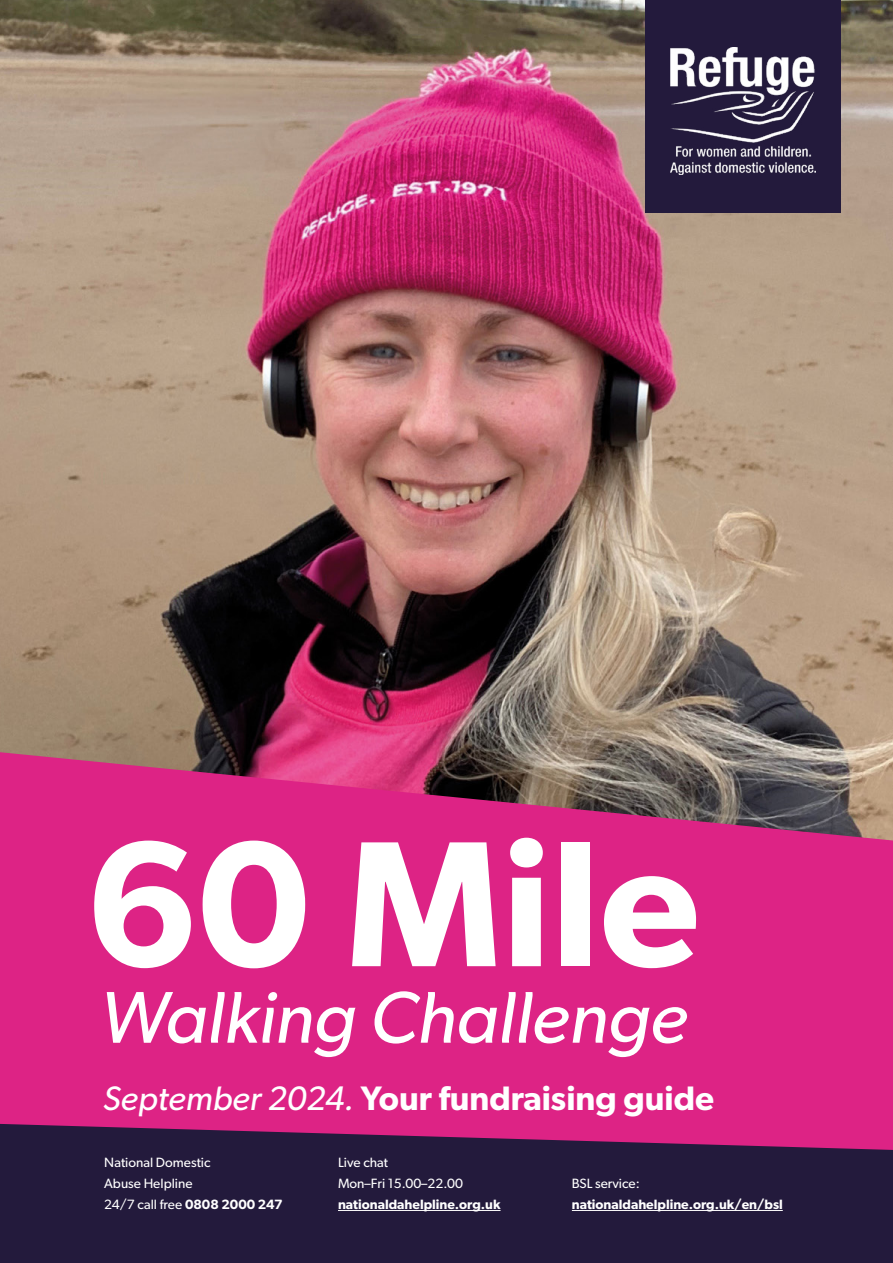
<style>
.page{position:relative;width:893px;height:1263px;background:#fff}
.page>*{position:absolute;margin:0;border:0;box-sizing:border-box;transform-origin:0 0}
.t1{font:600 179.4px "Gibson";color:#fff}
.t2{font:italic 73.35px "Gibson";color:#fff}
.t3{font:600 34.05px "Gibson";color:#fff}
.BODY_COPY{font:13.5px/21px "Gibson";color:#fff}
.BODY_COPY-2{font:600 13.5px/21px "Gibson";color:#fff}
.s1{font-weight:400;font-style:italic}
.s2{font-weight:600}
.s3{font-weight:400}
</style>
<div class="page">
<img style="left:0;top:0;width:893px;height:752px">
<svg style="left:0;top:752px;width:893px;height:372px;background:#d12980"></svg>
<div style="left:645px;top:0;width:196px;height:213px;background:#231a3c"></div>
<img style="left:670px;top:48px;width:146px;height:127px">
<svg style="left:0;top:1124px;width:893px;height:139px;background:#341a42"></svg>
<hr style="left:338px;top:1210px;width:163px;height:1px;background:#fff">
<hr style="left:572px;top:1210px;width:211px;height:1px;background:#fff">
<p class="t1" style="left:85px;top:797px;width:616px">60 Mile</p>
<p class="t2" style="left:100px;top:973px;width:590px">Walking Challenge</p>
<p class="t3" style="left:103px;top:1078px;width:613px"><span class="s1">September 2024.</span> Your fundraising guide</p>
<p class="BODY_COPY" style="left:104px;top:1151px;width:180px">National Domestic<br>Abuse Helpline<br>24/7 call free <span class="s2">0808 2000 247</span></p>
<p class="BODY_COPY" style="left:338px;top:1151px;width:164px">Live chat<br>Mon–Fri 15.00–22.00 <span class="s2">nationaldahelpline.org.uk</span></p>
<p class="BODY_COPY-2" style="left:572px;top:1172px;width:212px"><span class="s3">BSL service: </span>nationaldahelpline.org.uk/en/bsl</p>
</div>
